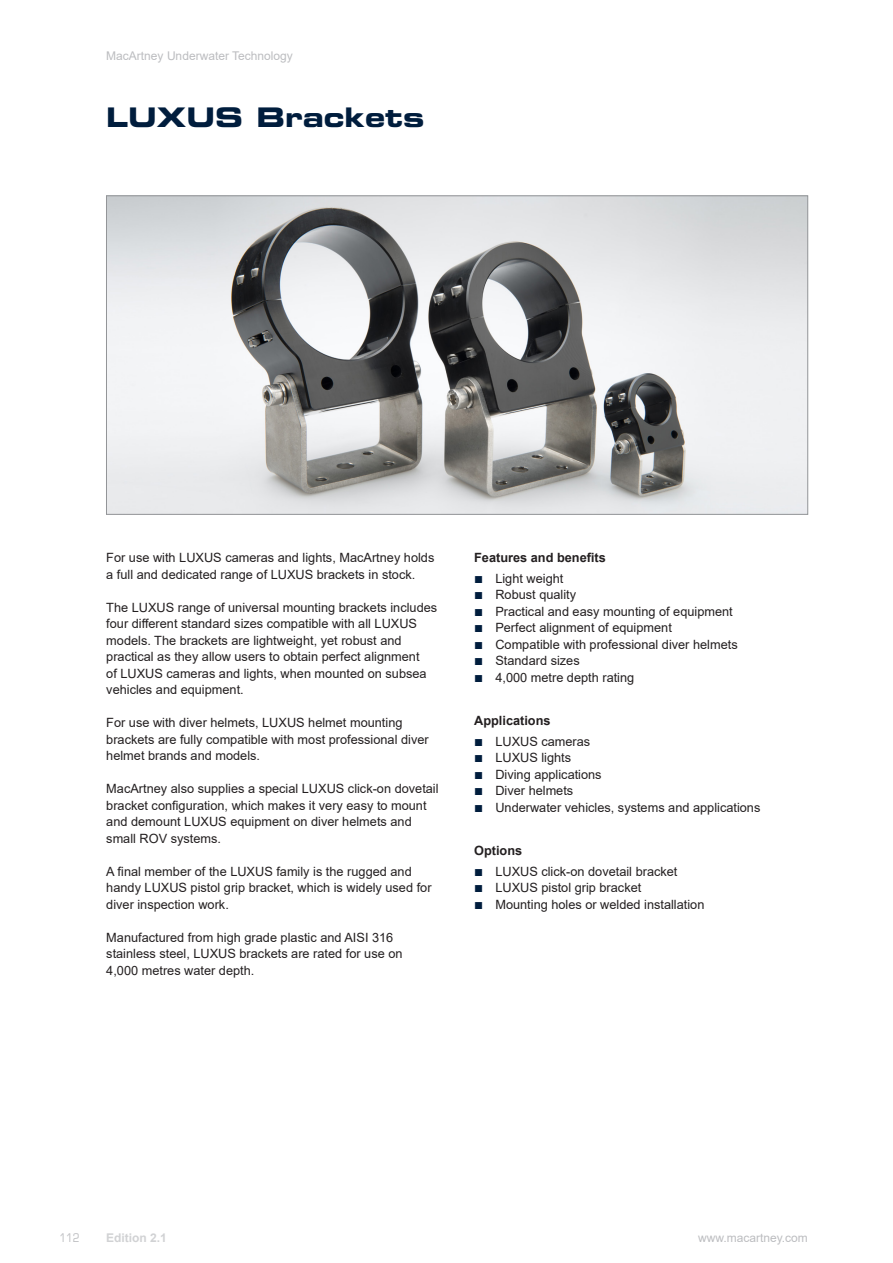
<style>
.page{position:relative;width:893px;height:1263px;background:#fff}
.page>*{position:absolute;margin:0;border:0;box-sizing:border-box;transform-origin:0 0}
.Overskrift{font:27px "Eurostile LT Std Bold Ex 2";color:#001d3d}
.Brødtekst{font:12.75px/16.5px "Arial";color:#231f20}
.Rubrik_overskrift{font:700 12.75px "Arial";color:#231f20}
.t1{font:12px "Arial";color:#bcbdc0}
._2nd_edition_-_venst{font:700 12px "Arial";color:#d1d2d4}
.t2{font:condensed 12px "Eurostile LT Std";color:#bcbdc0}
.s1{font-weight:700;font-size:15px;color:#001d3d}
</style>
<div class="page">
<img style="left:108px;top:198px;width:698px;height:314px">
<p class="t1" style="left:106px;top:47px;width:188px">MacArtney Underwater Technology</p>
<p class="Overskrift" style="left:106px;top:98px;width:320px">LUXUS Brackets</p>
<p class="Brødtekst" style="left:106px;top:549px;width:330px">For use with LUXUS cameras and lights, MacArtney holds a full and dedicated range of LUXUS brackets in stock.</p>
<p class="Brødtekst" style="left:106px;top:599px;width:332px">The LUXUS range of universal mounting brackets includes four different standard sizes compatible with all LUXUS models. The brackets are lightweight, yet robust and practical as they allow users to obtain perfect alignment<br>of LUXUS cameras and lights, when mounted on subsea vehicles and equipment.</p>
<p class="Brødtekst" style="left:106px;top:714px;width:324px">For use with diver helmets, LUXUS helmet mounting brackets are fully compatible with most professional diver helmet brands and models.</p>
<p class="Brødtekst" style="left:106px;top:780px;width:334px">MacArtney also supplies a special LUXUS click-on dovetail bracket configuration, which makes it very easy to mount and demount LUXUS equipment on diver helmets and small ROV systems.</p>
<p class="Brødtekst" style="left:106px;top:863px;width:327px">A final member of the LUXUS family is the rugged and handy LUXUS pistol grip bracket, which is widely used for diver inspection work.</p>
<p class="Brødtekst" style="left:106px;top:929px;width:298px">Manufactured from high grade plastic and AISI 316 stainless steel, LUXUS brackets are rated for use on<br>4,000 metres water depth.</p>
<p class="Rubrik_overskrift" style="left:474px;top:549px;width:133px">Features and benefits</p>
<p class="Brødtekst" style="left:474px;top:570px;width:91px"><span class="s1">■</span> Light weight</p>
<p class="Brødtekst" style="left:474px;top:586px;width:104px"><span class="s1">■</span> Robust quality</p>
<p class="Brødtekst" style="left:474px;top:603px;width:260px"><span class="s1">■</span> Practical and easy mounting of equipment</p>
<p class="Brødtekst" style="left:474px;top:619px;width:199px"><span class="s1">■</span> Perfect alignment of equipment</p>
<p class="Brødtekst" style="left:474px;top:636px;width:265px"><span class="s1">■</span> Compatible with professional diver helmets</p>
<p class="Brødtekst" style="left:474px;top:652px;width:107px"><span class="s1">■</span> Standard sizes</p>
<p class="Brødtekst" style="left:474px;top:669px;width:162px"><span class="s1">■</span> 4,000 metre depth rating</p>
<p class="Rubrik_overskrift" style="left:474px;top:712px;width:78px">Applications</p>
<p class="Brødtekst" style="left:474px;top:733px;width:118px"><span class="s1">■</span> LUXUS cameras</p>
<p class="Brødtekst" style="left:474px;top:749px;width:99px"><span class="s1">■</span> LUXUS lights</p>
<p class="Brødtekst" style="left:474px;top:766px;width:129px"><span class="s1">■</span> Diving applications</p>
<p class="Brødtekst" style="left:474px;top:782px;width:101px"><span class="s1">■</span> Diver helmets</p>
<p class="Brødtekst" style="left:474px;top:799px;width:288px"><span class="s1">■</span> Underwater vehicles, systems and applications</p>
<p class="Rubrik_overskrift" style="left:474px;top:842px;width:50px">Options</p>
<p class="Brødtekst" style="left:474px;top:863px;width:205px"><span class="s1">■</span> LUXUS click-on dovetail bracket</p>
<p class="Brødtekst" style="left:474px;top:879px;width:169px"><span class="s1">■</span> LUXUS pistol grip bracket</p>
<p class="Brødtekst" style="left:474px;top:896px;width:232px"><span class="s1">■</span> Mounting holes or welded installation</p>
<p class="t2" style="left:60px;top:1231px;width:22px">112</p>
<p class="_2nd_edition_-_venst" style="left:106px;top:1229px;width:62px">Edition 2.1</p>
<p class="t1" style="left:698px;top:1229px;width:111px">www.macartney.com</p>
</div>
